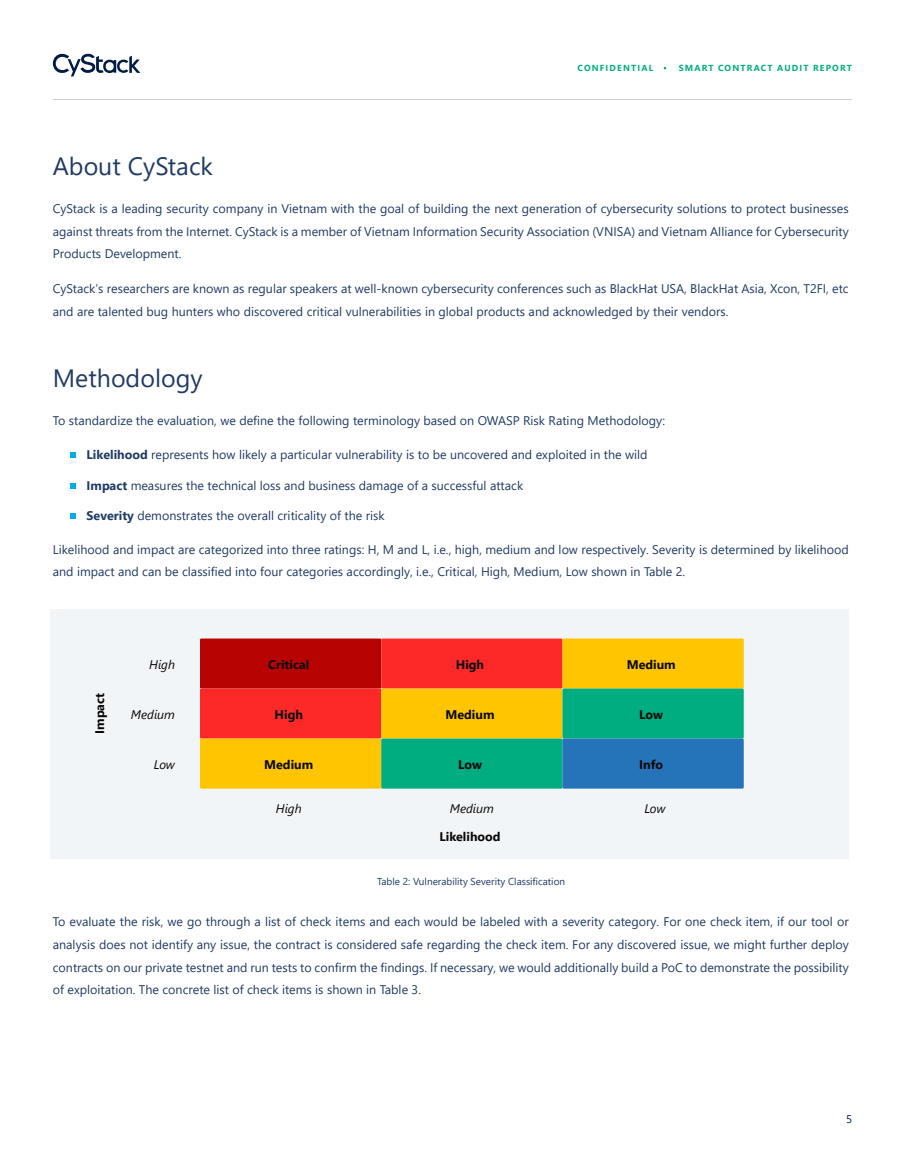
<style>
.page{position:relative;width:905px;height:1172px;background:#fff}
.page>*{position:absolute;margin:0;border:0;box-sizing:border-box;transform-origin:0 0}
.t1{font:25px "Segoe UI";color:#203b64}
.t2{font:12.5px/22.5px "Segoe UI";color:#203b64;text-align:justify}
.t3{font:700 12.5px "Segoe UI";color:#090808}
.t4{font:italic 12.5px "Segoe UI";color:#090808}
.t5{font:11.25px "Segoe UI";color:#001d44}
.t6{font:10px "Segoe UI";color:#203b64}
.t7{font:700 8.75px "Segoe UI";letter-spacing:.135em;color:#00ad80}
.s1{font-weight:700}
</style>
<div class="page">
<hr style="left:53px;top:99px;width:799px;height:1px;background:#c9d0d1">
<svg style="left:53px;top:54px;width:87px;height:22px"></svg>
<div style="left:50px;top:608px;width:799px;height:250px;background:#f1f5f8"></div>
<svg style="left:70px;top:452px;width:6px;height:6px"></svg>
<svg style="left:70px;top:483px;width:6px;height:5px"></svg>
<svg style="left:70px;top:513px;width:6px;height:6px"></svg>
<div style="left:200px;top:638px;width:181px;height:50px;background:#b80303"></div>
<div style="left:381px;top:638px;width:181px;height:50px;background:#fd2929"></div>
<div style="left:562px;top:638px;width:182px;height:50px;background:#ffc500"></div>
<div style="left:200px;top:688px;width:181px;height:50px;background:#fd2929"></div>
<div style="left:381px;top:688px;width:181px;height:50px;background:#ffc500"></div>
<div style="left:562px;top:688px;width:182px;height:50px;background:#00ad80"></div>
<div style="left:200px;top:738px;width:181px;height:50px;background:#ffc500"></div>
<div style="left:381px;top:738px;width:181px;height:50px;background:#00ad80"></div>
<div style="left:562px;top:738px;width:182px;height:50px;background:#2573b9"></div>
<h1 class="t1" style="left:53px;top:142px;width:162px">About CyStack</h1>
<p class="t7" style="left:577px;top:60px;width:77px">CONFIDENTIAL</p>
<p class="t7" style="left:679px;top:60px;width:175px">SMART CONTRACT AUDIT REPORT</p>
<p class="t2" style="left:53px;top:196px;width:797px">CyStack is a leading security company in Vietnam with the goal of building the next generation of cybersecurity solutions to protect businesses against threats from the Internet. CyStack is a member of Vietnam Information Security Association (VNISA) and Vietnam Alliance for Cybersecurity Products Development.</p>
<p class="t2" style="left:53px;top:276px;width:797px">CyStack’s researchers are known as regular speakers at well-known cybersecurity conferences such as BlackHat USA, BlackHat Asia, Xcon, T2FI, etc and are talented bug hunters who discovered critical vulnerabilities in global products and acknowledged by their vendors.</p>
<h1 class="t1" style="left:53px;top:354px;width:151px">Methodology</h1>
<p class="t2" style="left:53px;top:408px;width:614px">To standardize the evaluation, we define the following terminology based on OWASP Risk Rating Methodology:</p>
<p class="t2" style="left:87px;top:442px;width:562px"><span class="s1">Likelihood</span> represents how likely a particular vulnerability is to be uncovered and exploited in the wild</p>
<p class="t2" style="left:87px;top:473px;width:438px"><span class="s1">Impact</span> measures the technical loss and business damage of a successful attack</p>
<p class="t2" style="left:87px;top:503px;width:300px"><span class="s1">Severity</span> demonstrates the overall criticality of the risk</p>
<p class="t2" style="left:53px;top:536px;width:797px">Likelihood and impact are categorized into three ratings: H, M and L, i.e., high, medium and low respectively. Severity is determined by likelihood and impact and can be classified into four categories accordingly, i.e., Critical, High, Medium, Low shown in Table 2.</p>
<p class="t3" style="left:88px;top:733px;width:42px;rotate:-90deg">Impact</p>
<p class="t4" style="left:149px;top:652px;width:27px">High</p>
<p class="t4" style="left:131px;top:702px;width:46px">Medium</p>
<p class="t4" style="left:154px;top:752px;width:23px">Low</p>
<p class="t3" style="left:268px;top:652px;width:43px">Critical</p>
<p class="t3" style="left:456px;top:652px;width:30px">High</p>
<p class="t3" style="left:627px;top:652px;width:51px">Medium</p>
<p class="t3" style="left:275px;top:702px;width:30px">High</p>
<p class="t3" style="left:445px;top:702px;width:51px">Medium</p>
<p class="t3" style="left:639px;top:702px;width:25px">Low</p>
<p class="t3" style="left:264px;top:752px;width:51px">Medium</p>
<p class="t3" style="left:458px;top:752px;width:25px">Low</p>
<p class="t3" style="left:639px;top:752px;width:25px">Info</p>
<p class="t4" style="left:276px;top:796px;width:27px">High</p>
<p class="t4" style="left:450px;top:796px;width:46px">Medium</p>
<p class="t3" style="left:439px;top:824px;width:63px">Likelihood</p>
<p class="t6" style="left:377px;top:872px;width:190px">Table 2: Vulnerability Severity Classification</p>
<p class="t4" style="left:644px;top:796px;width:23px">Low</p>
<p class="t2" style="left:53px;top:909px;width:797px">To evaluate the risk, we go through a list of check items and each would be labeled with a severity category. For one check item, if our tool or analysis does not identify any issue, the contract is considered safe regarding the check item. For any discovered issue, we might further deploy contracts on our private testnet and run tests to confirm the findings. If necessary, we would additionally build a PoC to demonstrate the possibility of exploitation. The concrete list of check items is shown in Table 3.</p>
<p class="t5" style="left:846px;top:1108px;width:8px">5</p>
</div>
